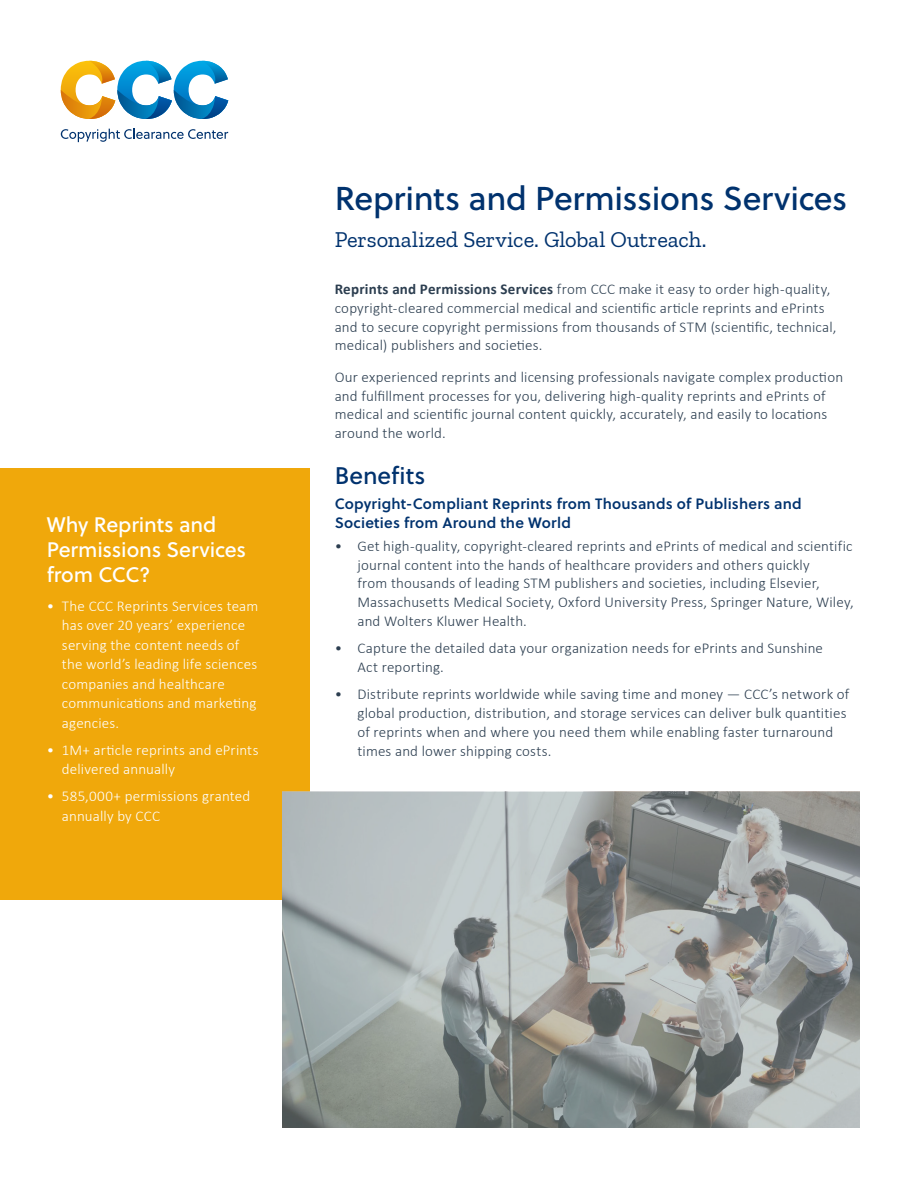
<style>
.page{position:relative;width:919px;height:1187px;background:#fff}
.page>*{position:absolute;margin:0;border:0;box-sizing:border-box;transform-origin:0 0}
.t1{font:33px "Soleil Bk";letter-spacing:-.01em;color:#00326e}
.subhead{font:24px "Soleil Bk";color:#00326e}
.t2{font:22.5px "Zilla Slab";letter-spacing:-.005em;color:#00326e}
.t3{font:21px/25.2px "Soleil Bk";letter-spacing:-.005em;color:#fff}
.body_copy{font:300 15px/18.8px "Calibri";letter-spacing:.01em;color:#2c3e50}
.body_copy-2{font:300 15px/19.5px "Calibri";letter-spacing:.01em;color:#fff}
.body_copy-3{font:600 15px/18.8px "Soleil";letter-spacing:.015em;color:#00326e}
.s1{font-weight:700}
</style>
<div class="page">
<div style="left:0;top:468px;width:309px;height:431px;background:#f0a80b"></div>
<svg style="left:61px;top:129px;width:167px;height:13px"></svg>
<svg style="left:61px;top:61px;width:167px;height:58px"></svg>
<img style="left:282px;top:791px;width:577px;height:336px">
<p class="t3" style="left:47px;top:511px;width:201px">Why Reprints and<br>Permissions Services from CCC?</p>
<p class="body_copy-2" style="left:62px;top:595px;width:198px;text-indent:-15px">• The CCC Reprints Services team has over 20 years’ experience serving the content needs of the world’s leading life sciences companies and healthcare communications and marketing agencies.</p>
<p class="body_copy-2" style="left:62px;top:739px;width:198px;text-indent:-15px">• 1M+ article reprints and ePrints delivered annually</p>
<p class="body_copy-2" style="left:62px;top:786px;width:190px;text-indent:-15px">• 585,000+ permissions granted annually by CCC</p>
<p class="t1" style="left:334px;top:173px;width:514px">Reprints and Permissions Services</p>
<p class="t2" style="left:334px;top:227px;width:373px">Personalized Service. Global Outreach.</p>
<p class="body_copy" style="left:334px;top:279px;width:503px"><span class="s1">Reprints and Permissions Services</span> from CCC make it easy to order high-quality, copyright-cleared commercial medical and scientific article reprints and ePrints and to secure copyright permissions from thousands of STM (scientific, technical, medical) publishers and societies.</p>
<p class="body_copy" style="left:334px;top:367px;width:510px">Our experienced reprints and licensing professionals navigate complex production and fulfillment processes for you, delivering high-quality reprints and ePrints of medical and scientific journal content quickly, accurately, and easily to locations around the world.</p>
<p class="subhead" style="left:334px;top:457px;width:92px">Benefits</p>
<p class="body_copy-3" style="left:334px;top:494px;width:468px">Copyright-Compliant Reprints from Thousands of Publishers and<br>Societies from Around the World</p>
<p class="body_copy" style="left:357px;top:536px;width:498px;text-indent:-23px">• Get high-quality, copyright-cleared reprints and ePrints of medical and scientific journal content into the hands of healthcare providers and others quickly<br>from thousands of leading STM publishers and societies, including Elsevier, Massachusetts Medical Society, Oxford University Press, Springer Nature, Wiley, and Wolters Kluwer Health.</p>
<p class="body_copy" style="left:357px;top:638px;width:467px;text-indent:-23px">• Capture the detailed data your organization needs for ePrints and Sunshine<br>Act reporting.</p>
<p class="body_copy" style="left:357px;top:684px;width:493px;text-indent:-23px">• Distribute reprints worldwide while saving time and money — CCC’s network of global production, distribution, and storage services can deliver bulk quantities of reprints when and where you need them while enabling faster turnaround times and lower shipping costs.</p>
</div>
